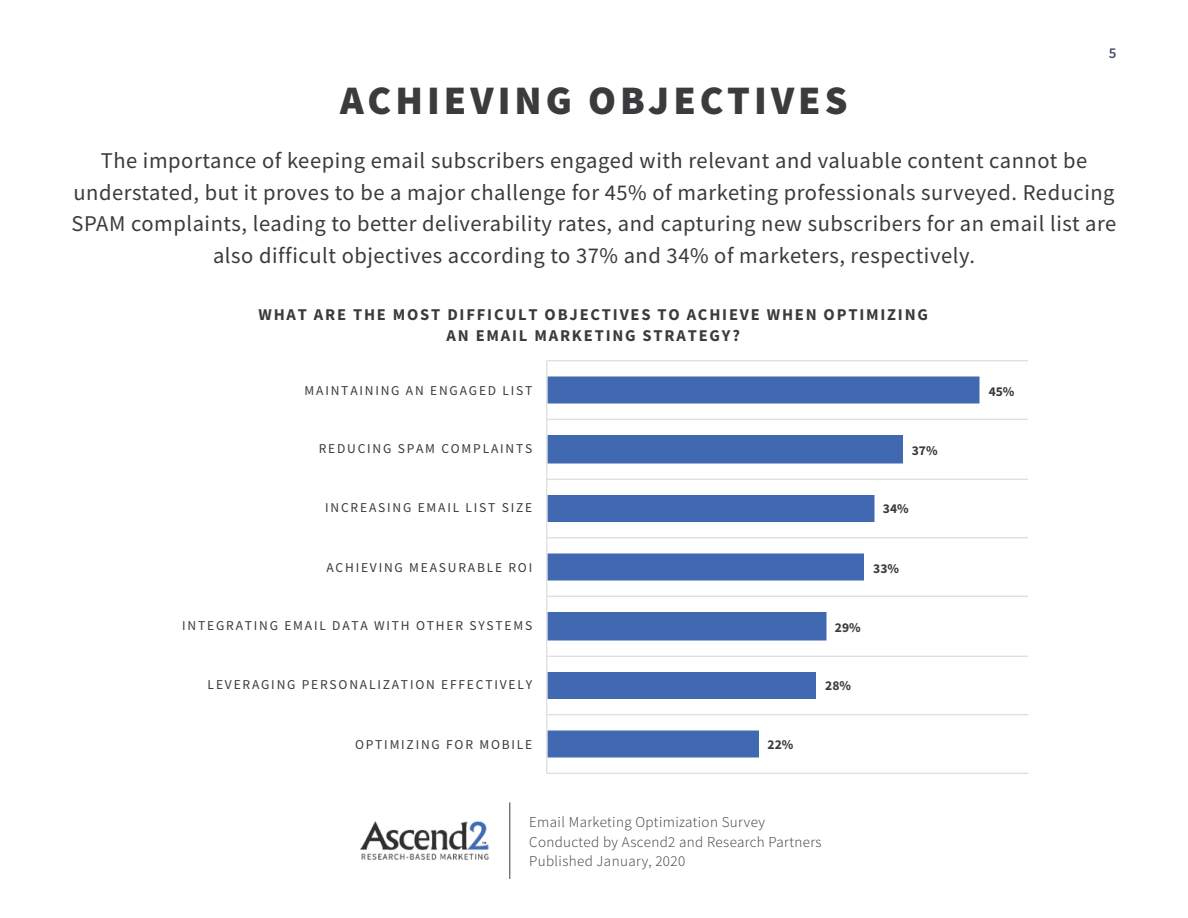
<style>
.page{position:relative;width:1188px;height:918px;background:#fff}
.page>*{position:absolute;margin:0;border:0;box-sizing:border-box;transform-origin:0 0}
.t1{font:900 40.5px "Source Sans Pro";letter-spacing:.1em;color:#3b3a3c}
.t2{font:22.5px/31.5px "Source Sans Pro";letter-spacing:.025em;color:#3b3a3c;text-align:center}
.t3{font:700 16.5px/21px "Source Sans Pro";letter-spacing:.11em;color:#3b3a3c;text-align:center}
.t4{font:300 15px/19.5px "Source Sans Pro";letter-spacing:.025em;color:#3b3a3c}
.t5{font:600 15px "Source Sans Pro";color:#475066}
.t6{font:13.5px "Source Sans Pro";letter-spacing:.135em;color:#3b3a3c}
.t7{font:700 13.5px "Source Sans Pro";color:#3b3a3c}
</style>
<div class="page">
<img style="left:360px;top:821px;width:129px;height:39px">
<hr style="left:510px;top:802px;width:1px;height:77px;background:#3b3a3c">
<hr style="left:547px;top:773px;width:481px;height:1px;background:#d9d9d9">
<hr style="left:547px;top:714px;width:481px;height:1px;background:#d9d9d9">
<hr style="left:547px;top:656px;width:481px;height:1px;background:#d9d9d9">
<hr style="left:547px;top:596px;width:481px;height:1px;background:#d9d9d9">
<hr style="left:547px;top:537px;width:481px;height:1px;background:#d9d9d9">
<hr style="left:547px;top:479px;width:481px;height:1px;background:#d9d9d9">
<hr style="left:547px;top:419px;width:481px;height:1px;background:#d9d9d9">
<hr style="left:547px;top:360px;width:481px;height:1px;background:#d9d9d9">
<svg style="left:548px;top:376px;width:432px;height:382px"></svg>
<hr style="left:546px;top:361px;width:1px;height:412px;background:#d9d9d9">
<p class="t5" style="left:1109px;top:43px;width:9px">5</p>
<h1 class="t1" style="left:340px;top:73px;width:509px">ACHIEVING OBJECTIVES</h1>
<p class="t2" style="left:72px;top:145px;width:1046px">The importance of keeping email subscribers engaged with relevant and valuable content cannot be understated, but it proves to be a major challenge for 45% of marketing professionals surveyed. Reducing SPAM complaints, leading to better deliverability rates, and capturing new subscribers for an email list are also difficult objectives according to 37% and 34% of marketers, respectively.</p>
<p class="t3" style="left:258px;top:303px;width:671px">WHAT ARE THE MOST DIFFICULT OBJECTIVES TO ACHIEVE WHEN OPTIMIZING<br>AN EMAIL MARKETING STRATEGY?</p>
<p class="t6" style="left:305px;top:381px;width:229px">MAINTAINING AN ENGAGED LIST</p>
<p class="t6" style="left:319px;top:440px;width:215px">REDUCING SPAM COMPLAINTS</p>
<p class="t7" style="left:912px;top:441px;width:27px">37%</p>
<p class="t6" style="left:325px;top:498px;width:209px">INCREASING EMAIL LIST SIZE</p>
<p class="t7" style="left:883px;top:499px;width:27px">34%</p>
<p class="t6" style="left:326px;top:558px;width:207px">ACHIEVING MEASURABLE ROI</p>
<p class="t7" style="left:873px;top:559px;width:27px">33%</p>
<p class="t6" style="left:182px;top:617px;width:352px">INTEGRATING EMAIL DATA WITH OTHER SYSTEMS</p>
<p class="t7" style="left:835px;top:618px;width:27px">29%</p>
<p class="t6" style="left:208px;top:675px;width:326px">LEVERAGING PERSONALIZATION EFFECTIVELY</p>
<p class="t7" style="left:825px;top:676px;width:27px">28%</p>
<p class="t6" style="left:355px;top:735px;width:179px">OPTIMIZING FOR MOBILE</p>
<p class="t7" style="left:768px;top:735px;width:27px">22%</p>
<p class="t4" style="left:529px;top:813px;width:294px">Email Marketing Optimization Survey<br>Conducted by Ascend2 and Research Partners<br>Published January, 2020</p>
<p class="t7" style="left:989px;top:382px;width:27px">45%</p>
</div>
